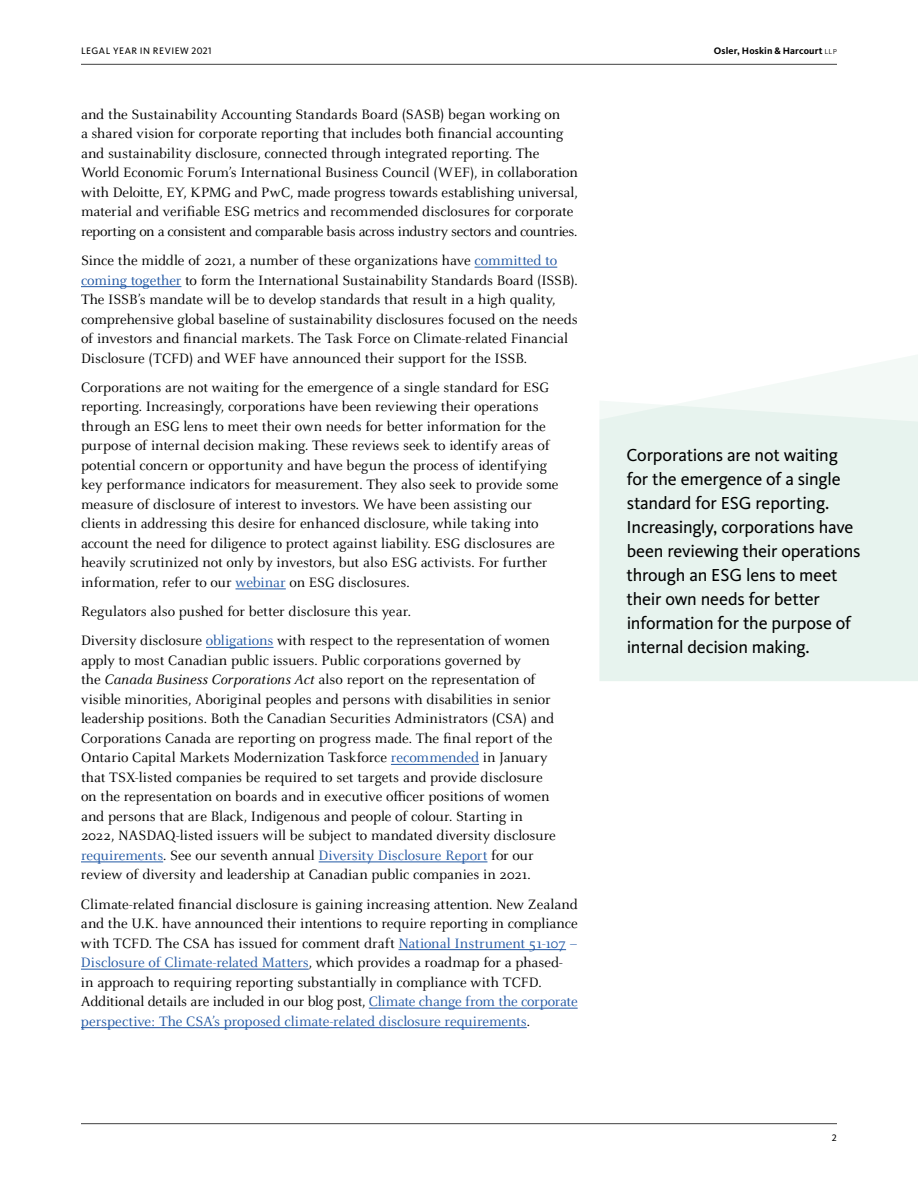
<style>
.page{position:relative;width:918px;height:1188px;background:#fff}
.page>*{position:absolute;margin:0;border:0;box-sizing:border-box;transform-origin:0 0}
.t1{font:18px/24px "Kievit Pro";letter-spacing:-.015em;color:#000}
.t2{font:15px/19.5px "Celeste OT";letter-spacing:-.005em;color:#000}
.t3{font:700 9.75px "Kievit Pro";letter-spacing:.015em;color:#000}
.t4{font:9.75px "Kievit Pro";letter-spacing:.055em;color:#000}
.s1{font-weight:300}
.s2{color:#2258a4}
.s3{font-style:italic}
</style>
<div class="page">
<hr style="left:81px;top:1123px;width:756px;height:1px;background:#414141">
<hr style="left:81px;top:64px;width:756px;height:1px;background:#414141">
<hr style="left:475px;top:267px;width:82px;height:1px;background:#2258a4">
<hr style="left:81px;top:286px;width:100px;height:1px;background:#2258a4">
<hr style="left:236px;top:589px;width:50px;height:1px;background:#2258a4">
<hr style="left:206px;top:647px;width:68px;height:1px;background:#2258a4">
<hr style="left:391px;top:764px;width:88px;height:1px;background:#2258a4">
<hr style="left:81px;top:862px;width:82px;height:1px;background:#2258a4">
<hr style="left:319px;top:862px;width:168px;height:1px;background:#2258a4">
<hr style="left:399px;top:949px;width:167px;height:1px;background:#2258a4">
<hr style="left:81px;top:969px;width:228px;height:1px;background:#2258a4">
<hr style="left:369px;top:1008px;width:209px;height:1px;background:#2258a4">
<hr style="left:81px;top:1027px;width:446px;height:1px;background:#2258a4">
<svg style="left:699px;top:355px;width:219px;height:45px;fill:#f3f9f6"></svg>
<svg style="left:599px;top:400px;width:319px;height:281px;background:#e7f3ee"></svg>
<p class="t4" style="left:81px;top:45px;width:132px">LEGAL YEAR IN REVIEW 2021</p>
<p class="t3" style="left:714px;top:45px;width:125px">Osler, Hoskin &amp; Harcourt <span class="s1">llp</span></p>
<p class="t2" style="left:81px;top:105px;width:498px">and the Sustainability Accounting Standards Board (SASB) began working on<br>a shared vision for corporate reporting that includes both financial accounting and sustainability disclosure, connected through integrated reporting. The World Economic Forum’s International Business Council (WEF), in collaboration with Deloitte, EY, KPMG and PwC, made progress towards establishing universal, material and verifiable ESG metrics and recommended disclosures for corporate reporting on a consistent and comparable basis across industry sectors and countries.</p>
<p class="t2" style="left:81px;top:251px;width:498px">Since the middle of 2021, a number of these organizations have <span class="s2">committed to coming together</span> to form the International Sustainability Standards Board (ISSB).<br>The ISSB’s mandate will be to develop standards that result in a high quality, comprehensive global baseline of sustainability disclosures focused on the needs of investors and financial markets. The Task Force on Climate-related Financial Disclosure (TCFD) and WEF have announced their support for the ISSB.</p>
<p class="t2" style="left:81px;top:378px;width:479px">Corporations are not waiting for the emergence of a single standard for ESG reporting. Increasingly, corporations have been reviewing their operations through an ESG lens to meet their own needs for better information for the purpose of internal decision making. These reviews seek to identify areas of potential concern or opportunity and have begun the process of identifying key performance indicators for measurement. They also seek to provide some measure of disclosure of interest to investors. We have been assisting our clients in addressing this desire for enhanced disclosure, while taking into account the need for diligence to protect against liability. ESG disclosures are heavily scrutinized not only by investors, but also ESG activists. For further information, refer to our <span class="s2">webinar</span> on ESG disclosures.</p>
<p class="t2" style="left:81px;top:597px;width:471px;line-height:29.2px">Regulators also pushed for better disclosure this year.<br>Diversity disclosure <span class="s2">obligations</span> with respect to the representation of women</p>
<p class="t2" style="left:81px;top:651px;width:476px">apply to most Canadian public issuers. Public corporations governed by<br>the <span class="s3">Canada Business Corporations Act</span> also report on the representation of visible minorities, Aboriginal peoples and persons with disabilities in senior leadership positions. Both the Canadian Securities Administrators (CSA) and Corporations Canada are reporting on progress made. The final report of the Ontario Capital Markets Modernization Taskforce <span class="s2">recommended</span> in January that TSX-listed companies be required to set targets and provide disclosure on the representation on boards and in executive officer positions of women and persons that are Black, Indigenous and people of colour. Starting in 2022, NASDAQ-listed issuers will be subject to mandated diversity disclosure <span class="s2">requirements</span>. See our seventh annual <span class="s2">Diversity Disclosure Report</span> for our review of diversity and leadership at Canadian public companies in 2021.</p>
<p class="t2" style="left:81px;top:894px;width:498px">Climate-related financial disclosure is gaining increasing attention. New Zealand and the U.K. have announced their intentions to require reporting in compliance with TCFD. The CSA has issued for comment draft <span class="s2">National Instrument 51-107 – Disclosure of Climate-related Matters</span>, which provides a roadmap for a phased&shy;in approach to requiring reporting substantially in compliance with TCFD.<br>Additional details are included in our blog post, <span class="s2">Climate change from the corporate perspective: The CSA’s proposed climate-related disclosure requirements</span>.</p>
<p class="t1" style="left:626px;top:442px;width:236px">Corporations are not waiting for the emergence of a single standard for ESG reporting.<br>Increasingly, corporations have been reviewing their operations through an ESG lens to meet their own needs for better information for the purpose of internal decision making.</p>
<p class="t4" style="left:832px;top:1132px;width:7px">2</p>
</div>
